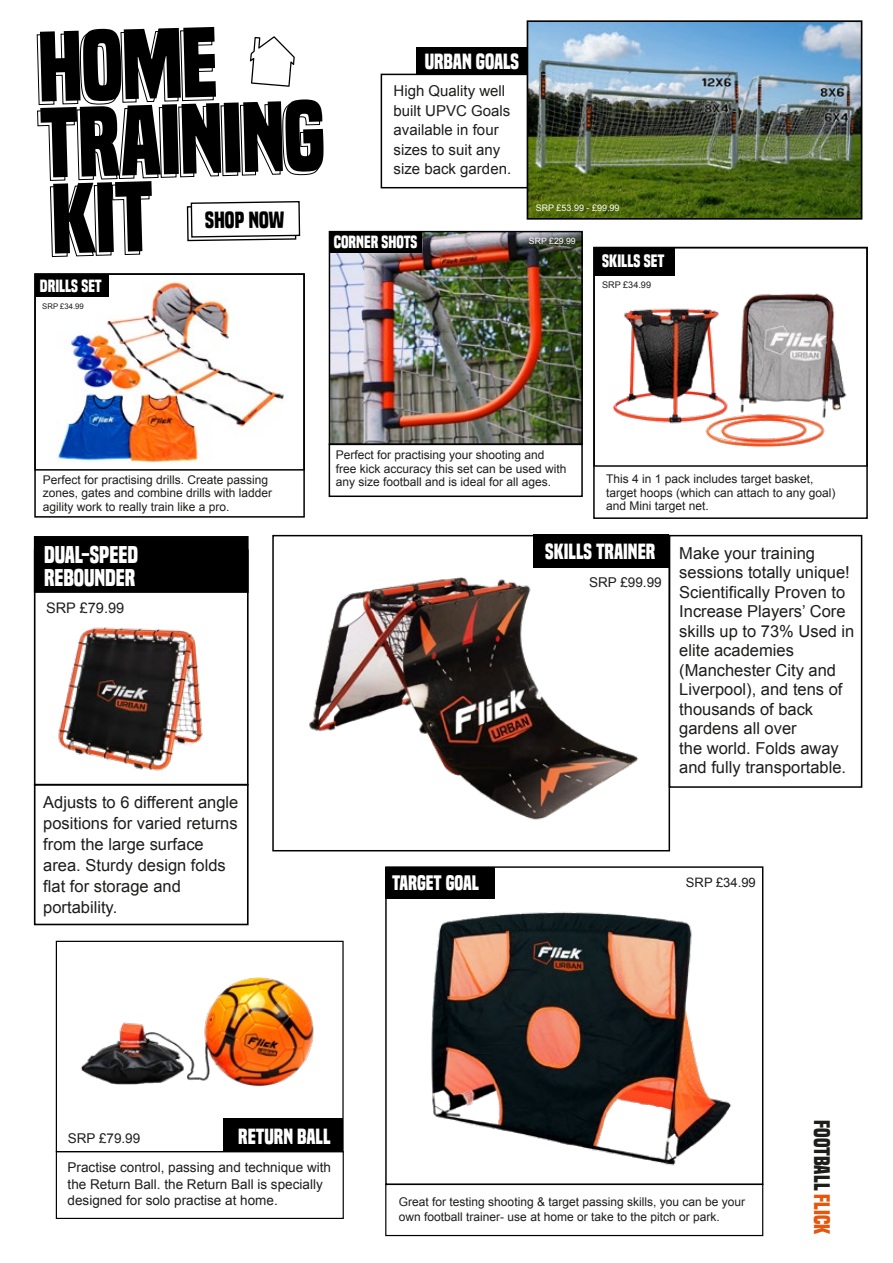
<style>
.page{position:relative;width:893px;height:1263px;background:#fff}
.page>*{position:absolute;margin:0;border:0;box-sizing:border-box;transform-origin:0 0}
.t1{font:700 92.1px/76.2px "Built Titling Rg";color:#000}
.t2{font:700 22.65px/22.6px "Built Titling Rg";color:#fff}
.t3{font:700 21.75px "Built Titling Rg";color:#000}
.t4{font:700 21px "Built Titling Rg";color:#1d1d1b}
.t5{font:700 20.4px "Built Titling Rg";color:#fff}
.t6{font:700 19.5px "Built Titling Rg";color:#fff}
.t7{font:700 16.65px "Built Titling Rg";color:#fff}
.t8{font:16.5px/19.5px "Arial";color:#1d1d1b}
.t9{font:700 16.5px "Built Titling Rg";color:#fff}
.t10{font:15px/19.5px "Arial";color:#1d1d1b}
.t11{font:14.55px "Arial";color:#1d1d1b}
.t12{font:13.5px/16.5px "Arial";color:#1d1d1b}
.t13{font:13.05px "Arial";color:#1d1d1b}
.t14{font:12px/13.5px "Arial";color:#1d1d1b}
.t15{font:9.15px "Arial";color:#1d1d1b}
.t16{font:9px "Arial";color:#fff}
.t17{font:8.7px "Arial";color:#fff}
.t18{font:7.8px "Arial";color:#1d1d1b}
.s1{color:#e6560d}
</style>
<div class="page">
<img style="left:604px;top:246px;width:249px;height:202px">
<div style="left:593px;top:247px;width:275px;height:272px;border:2px solid #000"></div>
<div style="left:594px;top:248px;width:81px;height:27px;background:#000"></div>
<div style="left:593px;top:247px;width:275px;height:220px;border:1px solid #000"></div>
<img style="left:55px;top:940px;width:289px;height:241px">
<div style="left:56px;top:941px;width:288px;height:211px;border:1px solid #000"></div>
<div style="left:223px;top:1118px;width:120px;height:33px;background:#000"></div>
<div style="left:56px;top:1151px;width:288px;height:68px;border:1px solid #000"></div>
<div style="left:272px;top:535px;width:398px;height:316px;border:2px solid #000"></div>
<div style="left:533px;top:535px;width:136px;height:33px;background:#000"></div>
<div style="left:669px;top:535px;width:193px;height:253px;border:2px solid #000"></div>
<img style="left:309px;top:577px;width:329px;height:243px">
<div style="left:34px;top:549px;width:215px;height:236px;border:2px solid #000"></div>
<div style="left:34px;top:784px;width:215px;height:141px;border:2px solid #000"></div>
<div style="left:34px;top:536px;width:215px;height:57px;background:#000;border:2px solid #000"></div>
<img style="left:58px;top:627px;width:145px;height:144px">
<div style="left:381px;top:74px;width:147px;height:114px;background:#fff;border:2px solid #000"></div>
<img style="left:332px;top:234px;width:248px;height:208px">
<div style="left:329px;top:444px;width:254px;height:53px;background:#fff;border:2px solid #000"></div>
<div style="left:329px;top:231px;width:254px;height:214px;border:2px solid #000"></div>
<div style="left:330px;top:232px;width:92px;height:21px;background:#000"></div>
<img style="left:414px;top:898px;width:318px;height:268px">
<div style="left:385px;top:1184px;width:378px;height:52px;background:#fff;border:1px solid #000"></div>
<div style="left:385px;top:866px;width:378px;height:319px;border:1px solid #000"></div>
<div style="left:386px;top:867px;width:109px;height:31px;background:#000"></div>
<svg style="left:37px;top:30px;width:284px;height:227px"></svg>
<img style="left:56px;top:281px;width:228px;height:182px">
<div style="left:35px;top:274px;width:73px;height:23px;background:#000"></div>
<div style="left:34px;top:273px;width:271px;height:198px;border:2px solid #000"></div>
<img style="left:530px;top:23px;width:329px;height:194px">
<div style="left:527px;top:20px;width:335px;height:200px;border:2px solid #000"></div>
<div style="left:416px;top:47px;width:111px;height:27px;background:#000"></div>
<h1 class="t1" style="left:36px;top:31px;width:287px;rotate:-2deg">HOME<br>TRAINING<br>KIT</h1>
<h3 class="t3" style="left:205px;top:208px;width:81px;rotate:-1deg">SHOP NOW</h3>
<h3 class="t9" style="left:40px;top:276px;width:63px">DRILLS SET</h3>
<p class="t18" style="left:42px;top:301px;width:43px">SRP £34.99</p>
<h3 class="t5" style="left:425px;top:50px;width:96px">URBAN GOALS</h3>
<p class="t10" style="left:394px;top:81px;width:119px">High Quality well built UPVC Goals available in four sizes to suit any size back garden.</p>
<p class="t16" style="left:536px;top:202px;width:85px">SRP £53.99 - £99.99</p>
<h3 class="t9" style="left:334px;top:232px;width:85px">CORNER SHOTS</h3>
<p class="t17" style="left:529px;top:235px;width:48px">SRP £29.99</p>
<h3 class="t7" style="left:602px;top:251px;width:64px">SKILLS SET</h3>
<p class="t15" style="left:602px;top:279px;width:51px">SRP £34.99</p>
<p class="t14" style="left:43px;top:473px;width:231px">Perfect for practising drills. Create passing zones, gates and combine drills with ladder agility work to really train like a pro.</p>
<h2 class="t2" style="left:44px;top:543px;width:96px">DUAL-SPEED<br>REBOUNDER</h2>
<p class="t11" style="left:46px;top:598px;width:80px">SRP £79.99</p>
<h3 class="t8" style="left:43px;top:792px;width:197px;line-height:21px">Adjusts to 6 different angle positions for varied returns from the large surface area. Sturdy design folds flat for storage and portability.</h3>
<p class="t14" style="left:336px;top:449px;width:232px">Perfect for practising your shooting and free kick accuracy this set can be used with any size football and is ideal for all ages.</p>
<p class="t14" style="left:606px;top:472px;width:231px">This 4 in 1 pack includes target basket, target hoops (which can attach to any goal) and Mini target net.</p>
<h3 class="t5" style="left:545px;top:540px;width:112px">SKILLS TRAINER</h3>
<p class="t12" style="left:589px;top:574px;width:74px">SRP £99.99</p>
<p class="t8" style="left:679px;top:543px;width:177px">Make your training sessions totally unique!<br>Scientifically Proven to<br>Increase Players’ Core skills up to 73% Used in elite academies (Manchester City and<br>Liverpool), and tens of thousands of back gardens all over<br>the world. Folds away and fully transportable.</p>
<h3 class="t6" style="left:392px;top:871px;width:88px">TARGET GOAL</h3>
<p class="t13" style="left:686px;top:873px;width:71px">SRP £34.99</p>
<p class="t12" style="left:68px;top:1130px;width:74px">SRP £79.99</p>
<h3 class="t5" style="left:238px;top:1124px;width:94px">RETURN BALL</h3>
<p class="t12" style="left:68px;top:1159px;width:265px">Practise control, passing and technique with the Return Ball. the Return Ball is specially designed for solo practise at home.</p>
<p class="t14" style="left:399px;top:1194px;width:348px;line-height:15px">Great for testing shooting &amp; target passing skills, you can be your own football trainer- use at home or take to the pitch or park.</p>
<h3 class="t4" style="left:834px;top:1120px;width:116px;rotate:90deg">FOOTBALL <span class="s1">FLICK</span></h3>
</div>
